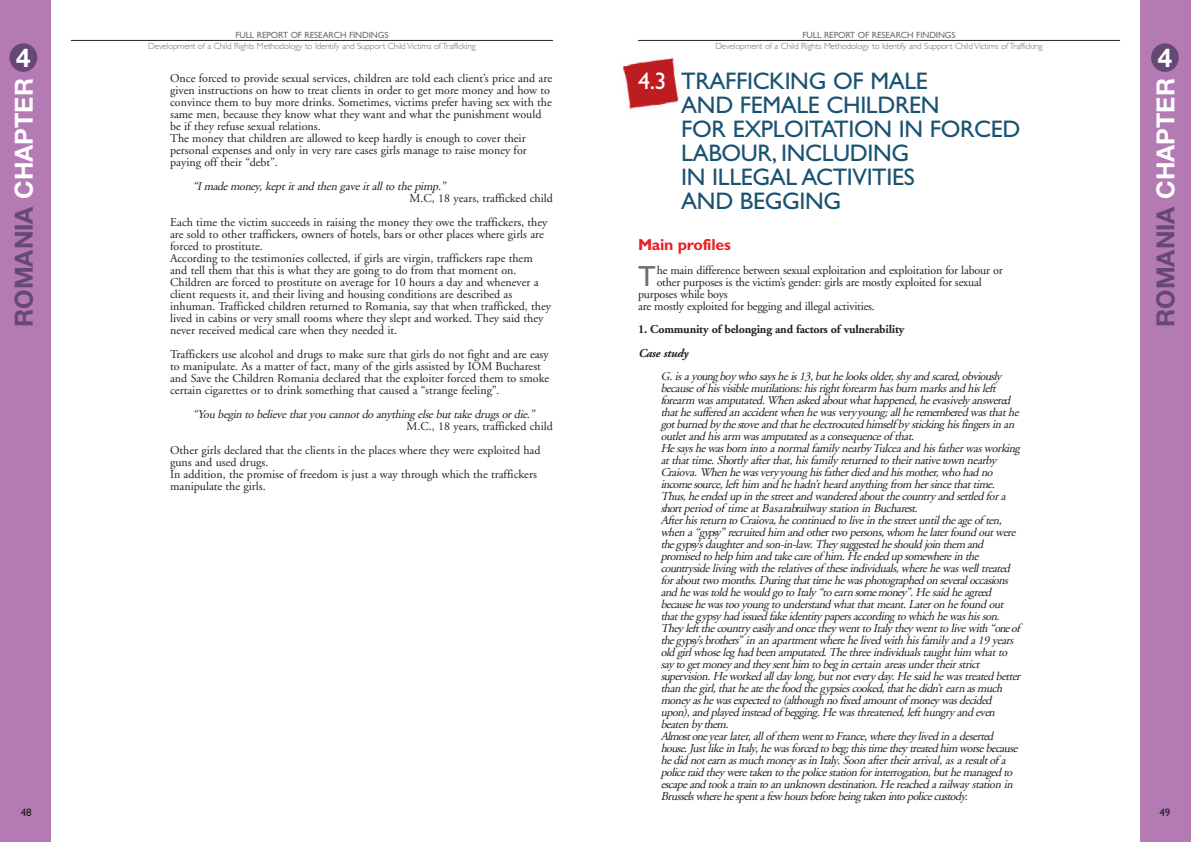
<style>
.page{position:relative;width:1191px;height:842px;background:#fff}
.page>*{position:absolute;margin:0;border:0;box-sizing:border-box;transform-origin:0 0}
.t1{font:29.2px "Gill Sans";color:#6d6e71}
.t2{font:700 26px "Helvetica Neue";color:#fff}
.t3{font:700 25px "Helvetica Neue";color:#654874}
.t4{font:24px/24px "Gill Sans";letter-spacing:-.015em;color:#1a5271}
.t5{font:700 16px "Gill Sans";letter-spacing:-.015em;color:#ee1d23}
.t6{font:italic 12px/12px "Adobe Garamond";letter-spacing:-.04em;color:#231f20}
.t7{font:12px/12px "Adobe Garamond";color:#231f20}
.t8{font:700 12px "Adobe Garamond";letter-spacing:-.015em;color:#231f20}
.t9{font:italic 700 12px "Adobe Garamond";letter-spacing:-.015em;color:#231f20}
.t10{font:11px "Gill Sans";color:#231f20}
.t11{font:300 9px "Gill Sans";letter-spacing:-.015em;color:#6d6e71}
.t12{font:9px "Gill Sans";letter-spacing:-.015em;color:#6d6e71}
.s1{color:#fff}
</style>
<div class="page">
<img style="left:622px;top:57px;width:57px;height:52px">
<div style="left:1140px;top:1px;width:50px;height:841px;background:#b37ab4"></div>
<div style="left:1151px;top:43px;width:27px;height:29px;background:#654874;border-radius:50%"></div>
<div style="left:0;top:1px;width:51px;height:841px;background:#b37ab4"></div>
<div style="left:9px;top:43px;width:28px;height:29px;background:#654874;border-radius:50%"></div>
<hr style="left:71px;top:40px;width:482px;height:1px;background:#231f20">
<hr style="left:638px;top:40px;width:482px;height:1px;background:#231f20">
<h2 class="t2" style="left:16px;top:49px;width:16px">4</h2>
<h3 class="t3" style="left:15px;top:327px;width:250px;rotate:-90deg">ROMANIA <span class="s1">CHAPTER</span></h3>
<p class="t12" style="left:235px;top:32px;width:155px">FULL REPORT OF RESEARCH FINDINGS</p>
<p class="t11" style="left:148px;top:43px;width:329px">Development of a Child Rights Methodology to Identify and Support Child Victims of Trafficking</p>
<p class="t7" style="left:170px;top:73px;width:383px">Once forced to provide sexual services, children are told each client’s price and are given instructions on how to treat clients in order to get more money and how to convince them to buy more drinks. Sometimes, victims prefer having sex with the same men, because they know what they want and what the punishment would be if they refuse sexual relations.<br>The money that children are allowed to keep hardly is enough to cover their personal expenses and only in very rare cases girls manage to raise money for paying off their “debt”.</p>
<p class="t6" style="left:193px;top:181px;width:257px">“Imademoney,keptitand then gaveitallto thepimp.”</p>
<p class="t7" style="left:170px;top:187px;width:384px;line-height:24px;text-indent:239px">M.C, 18 years, trafficked child<br>Each time the victim succeeds in raising the money they owe the traffickers, they</p>
<p class="t7" style="left:170px;top:229px;width:382px">are sold to other traffickers, owners of hotels, bars or other places where girls are forced to prostitute.<br>According to the testimonies collected, if girls are virgin, traffickers rape them and tell them that this is what they are going to do from that moment on.<br>Children are forced to prostitute on average for 10 hours a day and whenever a client requests it, and their living and housing conditions are described as inhuman. Trafficked children returned to Romania, say that when trafficked, they lived in cabins or very small rooms where they slept and worked. They said they never received medical care when they needed it.</p>
<p class="t7" style="left:170px;top:349px;width:381px">Traffickers use alcohol and drugs to make sure that girls do not fight and are easy to manipulate. As a matter of fact, many of the girls assisted by IOM Bucharest and Save the Children Romania declared that the exploiter forced them to smoke certain cigarettes or to drink something that caused a “strange feeling”.</p>
<p class="t6" style="left:193px;top:409px;width:346px">“You begin to believethatyou cannotdo anythingelsebuttakedrugsordie.”</p>
<p class="t7" style="left:170px;top:415px;width:384px;line-height:24px;text-indent:236px">M.C., 18 years, trafficked child<br>Other girls declared that the clients in the places where they were exploited had</p>
<p class="t7" style="left:170px;top:457px;width:368px">guns and used drugs.<br>In addition, the promise of freedom is just a way through which the traffickers manipulate the girls.</p>
<p class="t12" style="left:802px;top:32px;width:155px">FULL REPORT OF RESEARCH FINDINGS</p>
<p class="t11" style="left:715px;top:43px;width:329px">Development of a Child Rights Methodology to Identify and Support Child Victims of Trafficking</p>
<h3 class="t4" style="left:681px;top:72px;width:341px;text-indent:-43px"><span class="s1">4.3</span> TRAFFICKING OF MALE<br>AND FEMALE CHILDREN<br>FOR EXPLOITATION IN FORCED<br>LABOUR, INCLUDING<br>IN ILLEGAL ACTIVITIES<br>AND BEGGING</h3>
<h3 class="t5" style="left:638px;top:239px;width:94px">Main profiles</h3>
<h1 class="t1" style="left:638px;top:266px;width:19px">T</h1>
<p class="t7" style="left:656px;top:266px;width:347px">he main difference between sexual exploitation and exploitation for labour or</p>
<p class="t7" style="left:656px;top:278px;width:327px">other purposes is the victim’s gender: girls are mostly exploited for sexual</p>
<p class="t7" style="left:638px;top:290px;width:91px">purposes while boys</p>
<p class="t7" style="left:638px;top:302px;width:238px">are mostly exploited for begging and illegal activities.</p>
<p class="t8" style="left:638px;top:325px;width:268px">1. Community of belonging and factors of vulnerability</p>
<p class="t9" style="left:638px;top:349px;width:52px">Case study</p>
<p class="t6" style="left:660px;top:372px;width:363px">G.isayoungboy whosaysheis13,buthelooksolder,shy and scared,obviously becauseof hisvisiblemutilations:hisrightforearm hasburn marksand hisleft forearm wasamputated.When asked aboutwhathappened,heevasively answered thathesuffered an accidentwhen hewasvery young;allheremembered wasthathe gotburned by thestoveand thatheelectrocuted himself by stickinghisfingersin an outletand hisarm wasamputated asaconsequenceof that.<br>Hesayshewasborn into anormalfamily nearby Tulceaand hisfatherwasworking atthattime.Shortly afterthat,hisfamily returned to theirnativetown nearby Craiova.When hewasvery younghisfatherdied and hismother,whohad no incomesource,lefthim and hehadn’theard anythingfrom hersincethattime.<br>Thus,heended up in thestreetand wandered aboutthecountry and settled fora shortperiod of timeatBasarab railway station in Bucharest.<br>AfterhisreturntoCraiova,hecontinued tolivein thestreetuntiltheageof ten, when a“gypsy ”recruited him and othertwopersons,whom helaterfound outwere thegypsy’sdaughterand son-in-law.They suggested heshould jointhem and promised tohelp him and takecareof him.Heended upsomewherein the countrysidelivingwith therelativesof theseindividuals,wherehewaswelltreated forabouttwomonths.Duringthattimehewasphotographed on severaloccasions and hewastold hewould gotoItaly “to earnsomemoney ”.Hesaid heagreed becausehewastooyoungtounderstand whatthatmeant.Lateron hefound out thatthegypsy had issued fakeidentity papersaccordingtowhich hewashisson.<br>They leftthecountry easily and oncethey wenttoItaly they wenttolivewith “oneof thegypsy’sbrothers”in an apartmentwherehelived with hisfamily and a19 years old girlwhoseleghad been amputated.Thethreeindividualstaughthim whatto say togetmoney and they senthim tobegin certain areasundertheirstrict supervision.Heworked allday long,butnotevery day.Hesaid hewastreated better than thegirl,thatheatethefood thegypsiescooked,thathedidn’tearn asmuch money ashewasexpected to(althoughnofixed amountof money wasdecided upon),and played instead of begging.Hewasthreatened,lefthungry and even beaten by them.<br>Almostoneyearlater,allof them wenttoFrance,wherethey lived in adeserted house.Justlikein Italy,hewasforced tobeg;thistimethey treated him worsebecause hedid notearn asmuch money asin Italy.Soon aftertheirarrival,asaresultof a policeraid they weretaken tothepolicestation forinterrogation,buthemanaged to escapeand took atrain toan unknown destination.Hereached arailway station in Brusselswherehespentafew hoursbeforebeingtakenintopolicecustody.</p>
<h2 class="t2" style="left:1157px;top:49px;width:16px">4</h2>
<h3 class="t3" style="left:1156px;top:327px;width:250px;rotate:-90deg">ROMANIA <span class="s1">CHAPTER</span></h3>
<p class="t10" style="left:21px;top:809px;width:12px">48</p>
<p class="t10" style="left:1159px;top:809px;width:12px">49</p>
</div>
